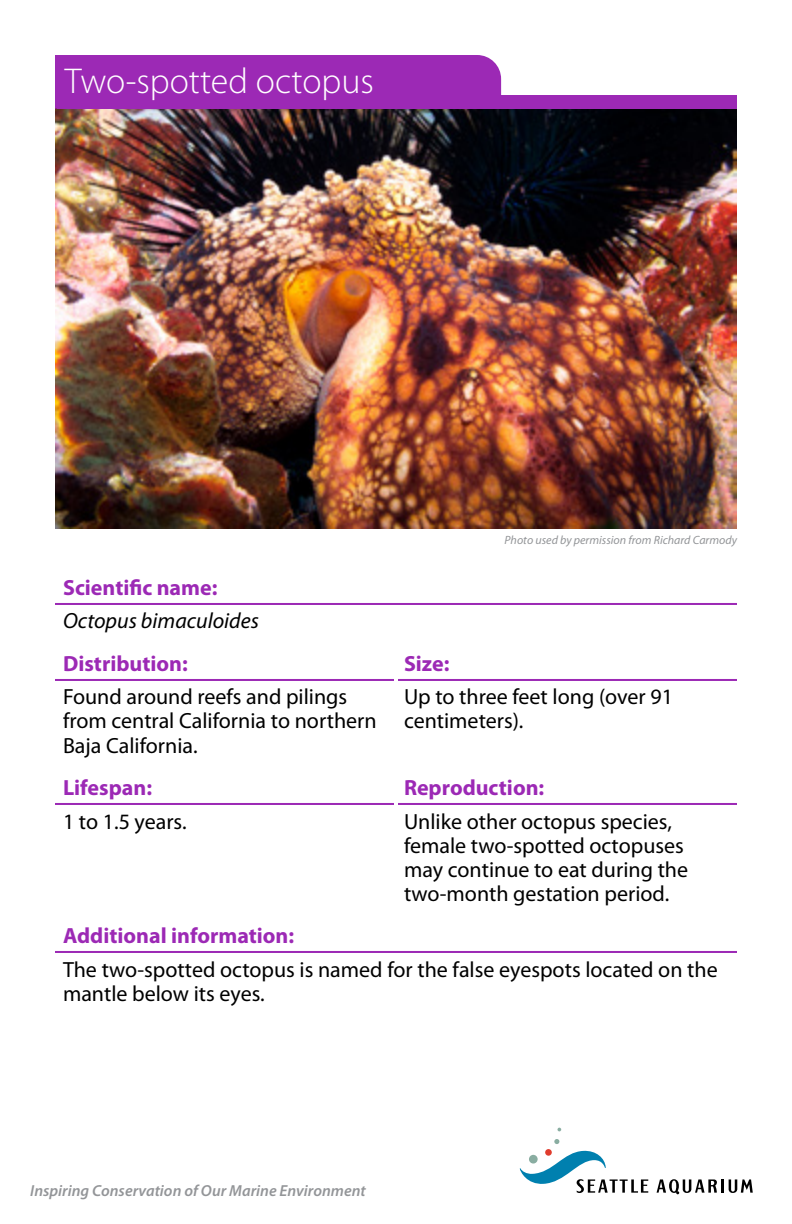
<style>
.page{position:relative;width:792px;height:1224px;background:#fff}
.page>*{position:absolute;margin:0;border:0;box-sizing:border-box;transform-origin:0 0}
.t1{font:300 36px "Myriad Pro";color:#fff}
.t2{font:22px/24px "Myriad Pro";color:#000}
.t3{font:700 22px "Myriad Pro";color:#9c29b5}
.t4{font:italic 22px "Myriad Pro";color:#000}
.t5{font:italic 600 16px "Myriad Pro";color:#939598}
.t6{font:italic 12px "Myriad Pro";color:#939598}
</style>
<div class="page">
<svg style="left:554px;top:1139px;width:5px;height:5px"></svg>
<svg style="left:557px;top:1128px;width:4px;height:3px"></svg>
<svg style="left:520px;top:1150px;width:128px;height:43px"></svg>
<svg style="left:657px;top:1179px;width:60px;height:15px"></svg>
<hr style="left:721px;top:1179px;width:3px;height:14px;background:#000">
<svg style="left:729px;top:1179px;width:24px;height:14px"></svg>
<img style="left:55px;top:109px;width:682px;height:420px">
<hr style="left:55px;top:603px;width:341px;height:2px;background:#9c29b5">
<hr style="left:396px;top:603px;width:341px;height:2px;background:#9c29b5">
<hr style="left:55px;top:679px;width:339px;height:2px;background:#9c29b5">
<hr style="left:398px;top:679px;width:339px;height:2px;background:#9c29b5">
<hr style="left:55px;top:803px;width:339px;height:2px;background:#9c29b5">
<hr style="left:398px;top:803px;width:339px;height:2px;background:#9c29b5">
<hr style="left:55px;top:951px;width:341px;height:2px;background:#9c29b5">
<hr style="left:396px;top:951px;width:341px;height:2px;background:#9c29b5">
<div style="left:55px;top:55px;width:446px;height:54px;background:#9c29b5"></div>
<div style="left:57px;top:95px;width:680px;height:14px;background:#9c29b5"></div>
<h1 class="t1" style="left:65px;top:61px;width:311px">Two-spotted octopus</h1>
<p class="t6" style="left:505px;top:534px;width:234px">Photo used by permission from Richard Carmody</p>
<p class="t3" style="left:63px;top:575px;width:156px">Scientific name:</p>
<p class="t4" style="left:63px;top:609px;width:197px">Octopus bimaculoides</p>
<p class="t3" style="left:63px;top:651px;width:126px">Distribution:</p>
<p class="t3" style="left:404px;top:651px;width:47px">Size:</p>
<p class="t2" style="left:63px;top:686px;width:315px">Found around reefs and pilings from central California to northern<br>Baja California.</p>
<p class="t2" style="left:404px;top:686px;width:271px">Up to three feet long (over 91 centimeters).</p>
<p class="t3" style="left:63px;top:775px;width:91px">Lifespan:</p>
<p class="t3" style="left:404px;top:775px;width:142px">Reproduction:</p>
<p class="t2" style="left:63px;top:810px;width:125px">1 to 1.5 years.</p>
<p class="t2" style="left:404px;top:810px;width:286px">Unlike other octopus species, female two-spotted octopuses may continue to eat during the two-month gestation period.</p>
<p class="t3" style="left:63px;top:923px;width:233px">Additional information:</p>
<p class="t2" style="left:63px;top:958px;width:656px">The two-spotted octopus is named for the false eyespots located on the mantle below its eyes.</p>
<p class="t5" style="left:30px;top:1182px;width:337px">Inspiring Conservation of Our Marine Environment</p>
</div>
